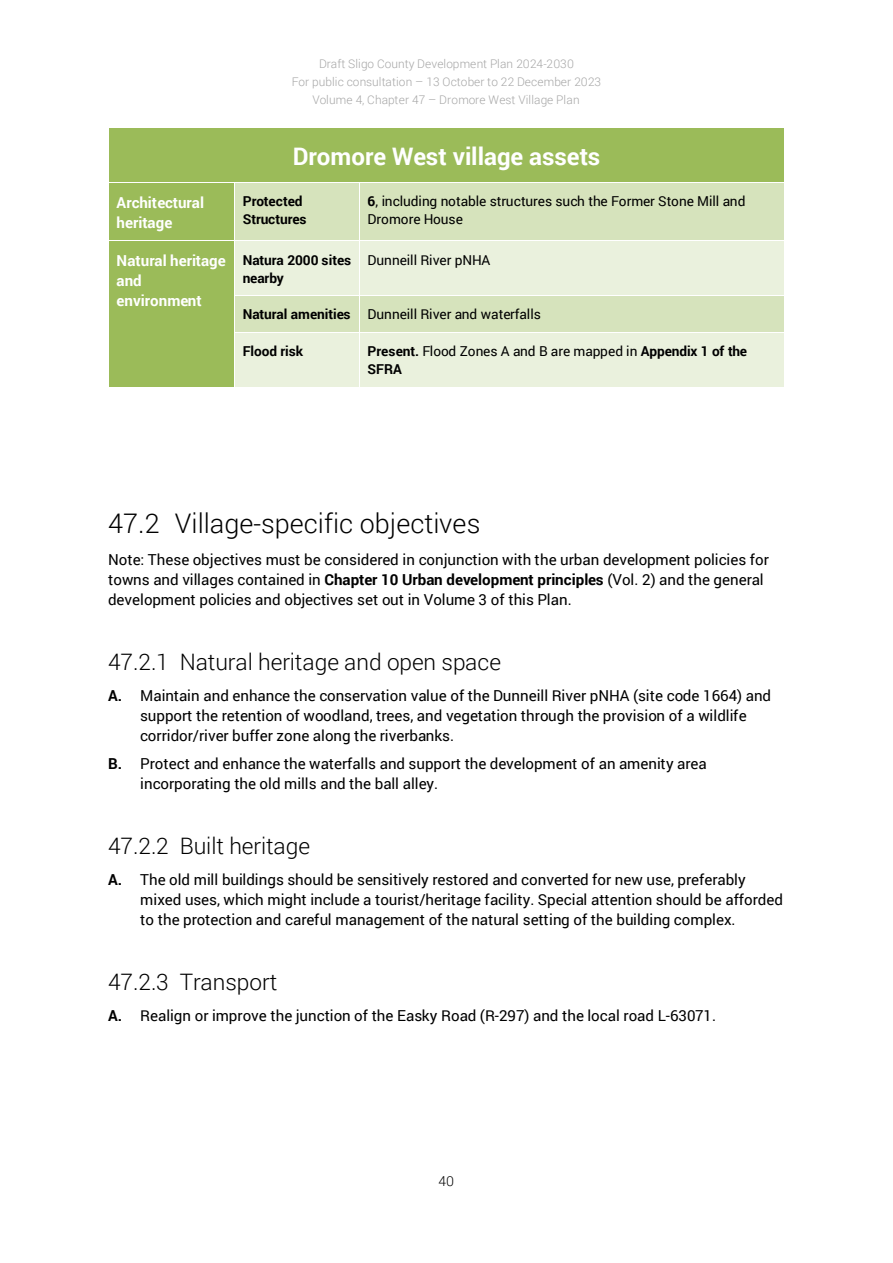
<style>
.page{position:relative;width:893px;height:1263px;background:#fff}
.page>*{position:absolute;margin:0;border:0;box-sizing:border-box;transform-origin:0 0}
.t1{font:300 27px "Roboto";color:#000}
.t2{font:700 24.15px "Roboto";color:#fff}
.t3{font:300 22.65px "Roboto";color:#000}
.t4{font:15.15px/19.8px "Roboto";color:#000}
.t5{font:700 15.15px/19.8px "Roboto";letter-spacing:.005em;color:#fff}
.t6{font:700 13.65px/18px "Roboto";letter-spacing:-.005em;color:#000}
.t7{font:13.65px/18px "Roboto";letter-spacing:-.005em;color:#000}
.t8{font:300 13.65px "Roboto";color:#000}
.t9{font:300 11.85px/18px "Roboto";letter-spacing:.005em;color:#a6a6a6;text-align:center}
.s1{font-weight:700}
.s2{font-weight:400}
</style>
<div class="page">
<div style="left:109px;top:128px;width:675px;height:54px;background:#9bbb59"></div>
<div style="left:109px;top:183px;width:125px;height:57px;background:#9bbb59"></div>
<div style="left:235px;top:183px;width:124px;height:57px;background:#d6e3bc"></div>
<div style="left:360px;top:183px;width:424px;height:57px;background:#d6e3bc"></div>
<div style="left:109px;top:241px;width:125px;height:146px;background:#9bbb59"></div>
<div style="left:235px;top:241px;width:124px;height:54px;background:#eaf1dd"></div>
<div style="left:360px;top:241px;width:424px;height:54px;background:#eaf1dd"></div>
<div style="left:235px;top:296px;width:124px;height:36px;background:#d6e3bc"></div>
<div style="left:360px;top:296px;width:424px;height:36px;background:#d6e3bc"></div>
<div style="left:235px;top:333px;width:124px;height:54px;background:#eaf1dd"></div>
<div style="left:360px;top:333px;width:424px;height:54px;background:#eaf1dd"></div>
<p class="t9" style="left:292px;top:54px;width:311px">Draft Sligo County Development Plan 2024-2030<br>For public consultation – 13 October to 22 December 2023<br>Volume 4, Chapter 47 – Dromore West Village Plan</p>
<p class="t2" style="left:293px;top:139px;width:309px">Dromore West village assets</p>
<p class="t5" style="left:117px;top:192px;width:89px">Architectural heritage</p>
<p class="t6" style="left:243px;top:192px;width:65px">Protected<br>Structures</p>
<p class="t7" style="left:368px;top:192px;width:379px"><span class="s1">6</span>, including notable structures such the Former Stone Mill and<br>Dromore House</p>
<p class="t5" style="left:117px;top:250px;width:111px">Natural heritage and environment</p>
<p class="t6" style="left:243px;top:250px;width:110px">Natura 2000 sites nearby</p>
<p class="t7" style="left:368px;top:250px;width:124px">Dunneill River pNHA</p>
<p class="t6" style="left:243px;top:305px;width:109px">Natural amenities</p>
<p class="t7" style="left:368px;top:305px;width:175px">Dunneill River and waterfalls</p>
<p class="t6" style="left:243px;top:342px;width:62px">Flood risk</p>
<p class="t6" style="left:368px;top:342px;width:381px">Present. <span class="s2">Flood Zones A and B are mapped in</span> Appendix 1 of the<br>SFRA</p>
<p class="t1" style="left:108px;top:505px;width:374px">47.2 Village-specific objectives</p>
<p class="t4" style="left:108px;top:549px;width:662px">Note: These objectives must be considered in conjunction with the urban development policies for towns and villages contained in <span class="s1">Chapter 10 Urban development principles</span> (Vol. 2) and the general development policies and objectives set out in Volume 3 of this Plan.</p>
<p class="t3" style="left:108px;top:646px;width:394px">47.2.1 Natural heritage and open space</p>
<p class="t4" style="left:140px;top:685px;width:632px;text-indent:-32px"><span class="s1">A.</span> Maintain and enhance the conservation value of the Dunneill River pNHA (site code 1664) and support the retention of woodland, trees, and vegetation through the provision of a wildlife corridor/river buffer zone along the riverbanks.</p>
<p class="t4" style="left:140px;top:753px;width:568px;text-indent:-32px"><span class="s1">B.</span> Protect and enhance the waterfalls and support the development of an amenity area incorporating the old mills and the ball alley.</p>
<p class="t3" style="left:108px;top:831px;width:204px">47.2.2 Built heritage</p>
<p class="t4" style="left:140px;top:869px;width:644px;text-indent:-32px"><span class="s1">A.</span> The old mill buildings should be sensitively restored and converted for new use, preferably mixed uses, which might include a tourist/heritage facility. Special attention should be afforded to the protection and careful management of the natural setting of the building complex.</p>
<p class="t3" style="left:108px;top:966px;width:171px">47.2.3 Transport</p>
<p class="t4" style="left:108px;top:1005px;width:610px"><span class="s1">A.</span> Realign or improve the junction of the Easky Road (R-297) and the local road L-63071.</p>
<p class="t8" style="left:438px;top:1172px;width:17px">40</p>
</div>
